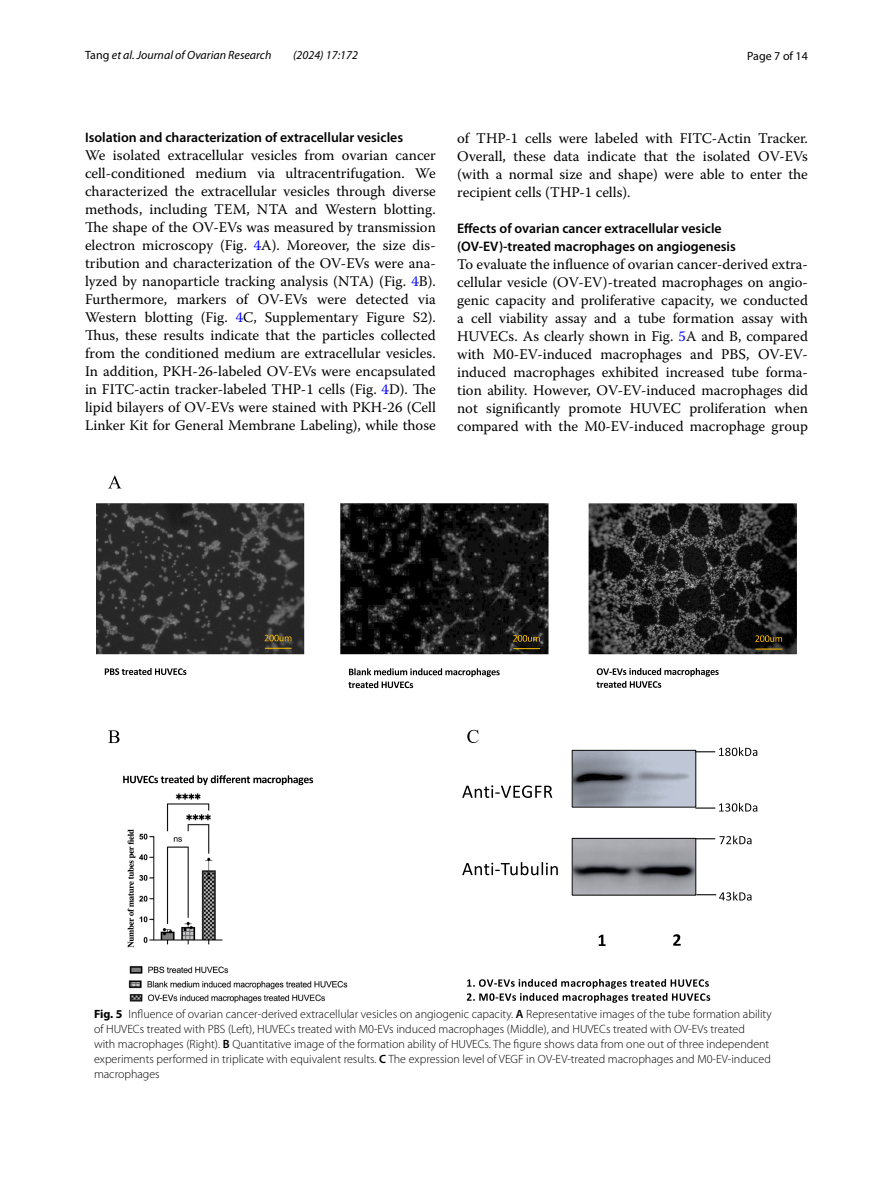
<style>
.page{position:relative;width:893px;height:1187px;background:#fff}
.page>*{position:absolute;margin:0;border:0;box-sizing:border-box;transform-origin:0 0}
.t1{font:14.7px/18px "Warnock Pro";color:#000;text-align:justify}
.t2{font:600 13.8px/18px "Myriad Pro";color:#000}
.t3{font:300 12px/15px "Myriad Pro";color:#000}
.t4{font:italic 12px "Myriad Pro";color:#000}
.t5{font:12px "Myriad Pro";color:#000}
.s1{font-style:normal}
.s2{color:#00f}
.s3{font-weight:700}
.s4{font-weight:600}
</style>
<div class="page">
<img style="left:96px;top:503px;width:701px;height:499px">
<svg style="left:596px;top:668px;width:123px;height:19px"></svg>
<svg style="left:348px;top:668px;width:152px;height:20px"></svg>
<svg style="left:105px;top:668px;width:81px;height:7px"></svg>
<svg style="left:109px;top:475px;width:12px;height:13px"></svg>
<svg style="left:108px;top:730px;width:11px;height:13px"></svg>
<svg style="left:265px;top:648px;width:27px;height:1px"></svg>
<svg style="left:265px;top:634px;width:26px;height:7px"></svg>
<svg style="left:513px;top:648px;width:27px;height:1px"></svg>
<svg style="left:513px;top:635px;width:27px;height:6px"></svg>
<svg style="left:755px;top:648px;width:27px;height:1px"></svg>
<svg style="left:755px;top:635px;width:27px;height:7px"></svg>
<svg style="left:123px;top:775px;width:190px;height:10px"></svg>
<svg style="left:462px;top:785px;width:90px;height:12px"></svg>
<svg style="left:462px;top:862px;width:96px;height:13px"></svg>
<svg style="left:467px;top:978px;width:243px;height:24px"></svg>
<svg style="left:599px;top:934px;width:7px;height:11px"></svg>
<svg style="left:673px;top:934px;width:8px;height:11px"></svg>
<svg style="left:571px;top:747px;width:186px;height:153px"></svg>
<svg style="left:467px;top:729px;width:12px;height:14px"></svg>
<p class="t4" style="left:85px;top:48px;width:188px"><span class="s1">Tang</span> et al. Journal of Ovarian Research</p>
<p class="t4" style="left:293px;top:48px;width:66px">(2024) 17:172</p>
<p class="t5" style="left:747px;top:48px;width:62px">Page 7 of 14</p>
<p class="t2" style="left:85px;top:128px;width:320px">Isolation and characterization of extracellular vesicles</p>
<p class="t1" style="left:85px;top:146px;width:352px">We isolated extracellular vesicles from ovarian cancer cell-conditioned medium via ultracentrifugation. We characterized the extracellular vesicles through diverse methods, including TEM, NTA and Western blotting.<br>The shape of the OV-EVs was measured by transmission electron microscopy (Fig. <span class="s2">4</span>A). Moreover, the size dis&shy;tribution and characterization of the OV-EVs were ana&shy;lyzed by nanoparticle tracking analysis (NTA) (Fig. <span class="s2">4</span>B).<br>Furthermore, markers of OV-EVs were detected via Western blotting (Fig. <span class="s2">4</span>C, Supplementary Figure S2).<br>Thus, these results indicate that the particles collected from the conditioned medium are extracellular vesicles.<br>In addition, PKH-26-labeled OV-EVs were encapsulated in FITC-actin tracker-labeled THP-1 cells (Fig. <span class="s2">4</span>D). The lipid bilayers of OV-EVs were stained with PKH-26 (Cell Linker Kit for General Membrane Labeling), while those</p>
<p class="t1" style="left:457px;top:128px;width:352px">of THP-1 cells were labeled with FITC-Actin Tracker.<br>Overall, these data indicate that the isolated OV-EVs (with a normal size and shape) were able to enter the recipient cells (THP-1 cells).</p>
<p class="t2" style="left:457px;top:219px;width:280px">Effects of ovarian cancer extracellular vesicle (OV‑EV)‑treated macrophages on angiogenesis</p>
<p class="t1" style="left:457px;top:254px;width:352px">To evaluate the influence of ovarian cancer-derived extra&shy;cellular vesicle (OV-EV)-treated macrophages on angio&shy;genic capacity and proliferative capacity, we conducted a cell viability assay and a tube formation assay with HUVECs. As clearly shown in Fig. <span class="s2">5</span>A and B, compared with M0-EV-induced macrophages and PBS, OV-EV&shy;induced macrophages exhibited increased tube forma&shy;tion ability. However, OV-EV-induced macrophages did not significantly promote HUVEC proliferation when compared with the M0-EV-induced macrophage group</p>
<p class="t3" style="left:94px;top:1006px;width:679px"><span class="s3">Fig. 5</span> Influence of ovarian cancer-derived extracellular vesicles on angiogenic capacity. <span class="s4">A</span> Representative images of the tube formation ability of HUVECs treated with PBS (Left), HUVECs treated with M0-EVs induced macrophages (Middle), and HUVECs treated with OV-EVs treated<br>with macrophages (Right). <span class="s4">B</span> Quantitative image of the formation ability of HUVECs. The figure shows data from one out of three independent experiments performed in triplicate with equivalent results. <span class="s4">C</span> The expression level of VEGF in OV-EV-treated macrophages and M0-EV-induced macrophages</p>
</div>
